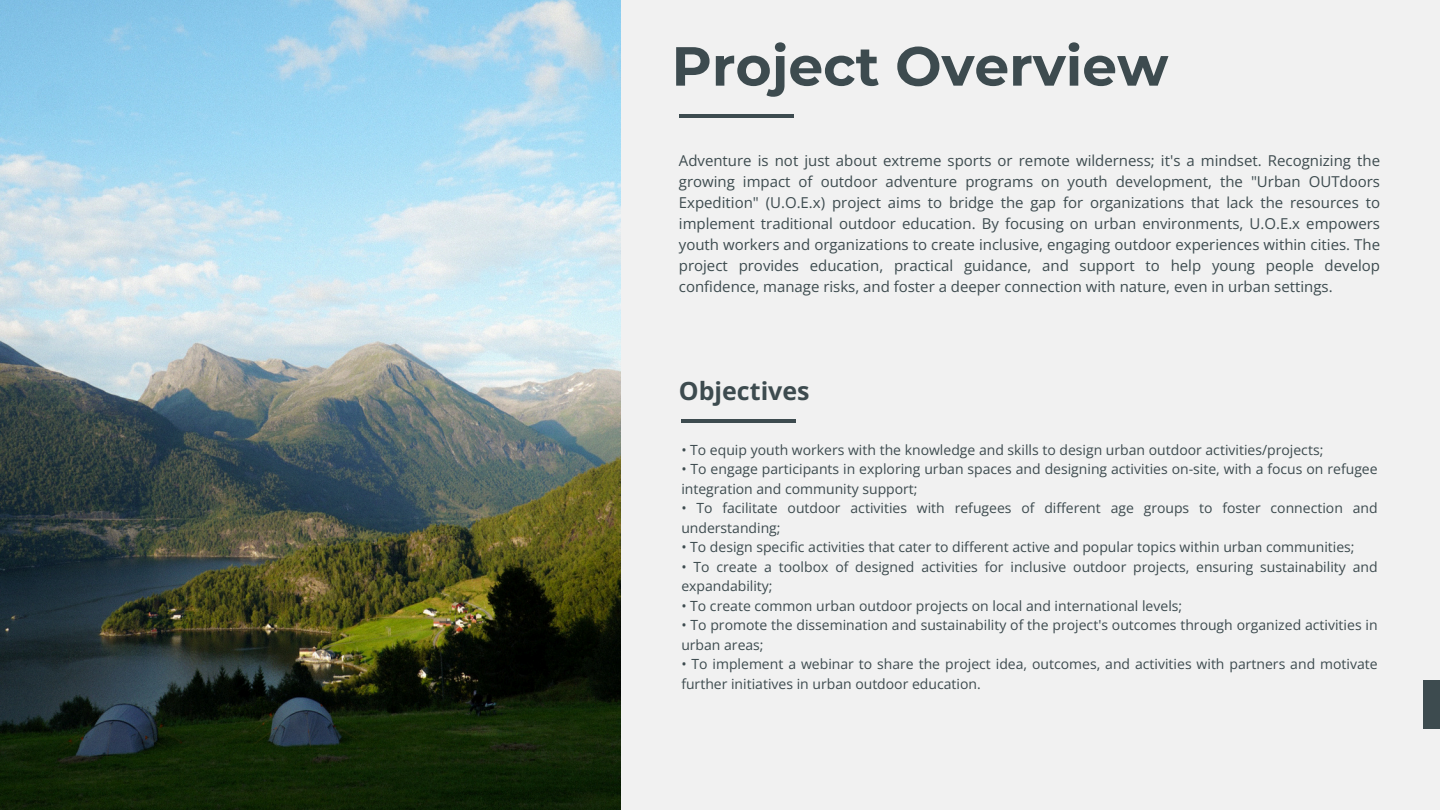
<style>
.page{position:relative;width:1440px;height:810px;background:#f1f1f1}
.page>*{position:absolute;margin:0;border:0;box-sizing:border-box;transform-origin:0 0}
.t1{font:700 55px "Montserrat";color:#3d4b4f}
.t2{font:700 25px "Open Sans";color:#3d4b4f}
.t3{font:15px/21px "Open Sans";color:#3d4b4f;text-align:justify}
.t4{font:14px/19.5px "Open Sans";color:#3d4b4f}
</style>
<div class="page">
<div style="left:1424px;top:681px;width:16px;height:48px;background:#3d4b4f"></div>
<img style="left:0;top:0;width:621px;height:810px">
<hr style="left:679px;top:114px;width:114px;height:4px;background:#3d4b4f">
<hr style="left:681px;top:419px;width:115px;height:4px;background:#3d4b4f">
<p class="t1" style="left:672px;top:32px;width:498px">Project Overview</p>
<h1 class="t3" style="left:679px;top:150px;width:703px">Adventure is not just about extreme sports or remote wilderness; it's a mindset. Recognizing the growing impact of outdoor adventure programs on youth development, the "Urban OUTdoors Expedition" (U.O.E.x) project aims to bridge the gap for organizations that lack the resources to implement traditional outdoor education. By focusing on urban environments, U.O.E.x empowers youth workers and organizations to create inclusive, engaging outdoor experiences within cities. The project provides education, practical guidance, and support to help young people develop confidence, manage risks, and foster a deeper connection with nature, even in urban settings.</h1>
<p class="t2" style="left:679px;top:373px;width:132px">Objectives</p>
<p class="t4" style="left:681px;top:440px;width:643px">• To equip youth workers with the knowledge and skills to design urban outdoor activities/projects;</p>
<h2 class="t4" style="left:681px;top:459px;width:698px">• To engage participants in exploring urban spaces and designing activities on-site, with a focus on refugee integration and community support;</h2>
<p class="t4" style="left:681px;top:498px;width:698px">• To facilitate outdoor activities with refugees of different age groups to foster connection and understanding;</p>
<p class="t4" style="left:681px;top:537px;width:675px">• To design specific activities that cater to different active and popular topics within urban communities;</p>
<p class="t4" style="left:681px;top:557px;width:698px">• To create a toolbox of designed activities for inclusive outdoor projects, ensuring sustainability and expandability;</p>
<p class="t4" style="left:681px;top:596px;width:502px">• To create common urban outdoor projects on local and international levels;</p>
<p class="t4" style="left:681px;top:615px;width:698px">• To promote the dissemination and sustainability of the project's outcomes through organized activities in urban areas;</p>
<p class="t4" style="left:681px;top:654px;width:698px">• To implement a webinar to share the project idea, outcomes, and activities with partners and motivate further initiatives in urban outdoor education.</p>
</div>
